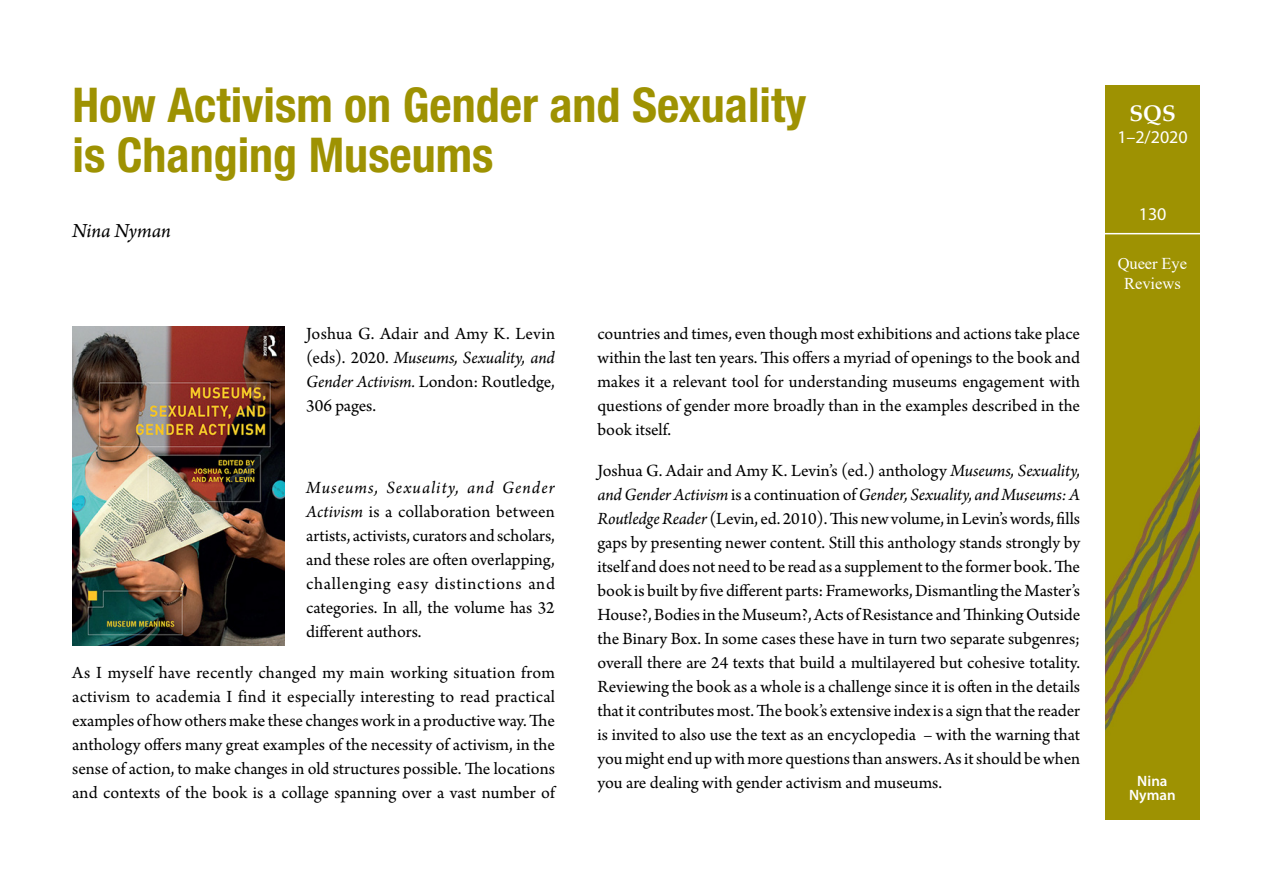
<style>
.page{position:relative;width:1263px;height:893px;background:#fff}
.page>*{position:absolute;margin:0;border:0;box-sizing:border-box;transform-origin:0 0}
.Pääotsikko_uusi_Helv{font:700 condensed 48px "Helvetica Neue";color:#9e9202}
.t1{font:700 22.5px "Palatino Linotype";color:#fff}
.Kirjoittaja{font:italic 21px "Arno Pro";letter-spacing:-.01em;color:#000}
.Leipateksti_enkku-no{font:18px/24px "Arno Pro";color:#000;text-align:justify}
.t2{font:18px "Myriad Pro";color:#fff}
.t3{font:16.5px/19.8px "Times New Roman";letter-spacing:-.005em;color:#fff;text-align:center}
.t4{font:600 15px/13.5px "Myriad Pro";color:#fff;text-align:center}
.s1{font-style:italic}
</style>
<div class="page">
<img style="left:1106px;top:85px;width:93px;height:735px">
<hr style="left:1101px;top:233px;width:104px;height:1px;background:#fff">
<img style="left:73px;top:326px;width:212px;height:319px">
<p class="Pääotsikko_uusi_Helv" style="left:73px;top:76px;width:736px">How Activism on Gender and Sexuality</p>
<p class="Pääotsikko_uusi_Helv" style="left:73px;top:126px;width:423px">is Changing Museums</p>
<p class="Kirjoittaja" style="left:72px;top:219px;width:100px">Nina Nyman</p>
<p class="Leipateksti_enkku-no" style="left:306px;top:322px;width:250px">Joshua G. Adair and Amy K. Levin (eds). 2020. <span class="s1">Museums, Sexuality, and Gender Activism.</span> London: Routledge, 306 pages.</p>
<p class="Leipateksti_enkku-no" style="left:306px;top:476px;width:250px"><span class="s1">Museums, Sexuality, and Gender Activism</span> is a collaboration between artists, activists, curators and scholars, and these roles are often overlapping, challenging easy distinctions and categories. In all, the volume has 32 different authors.</p>
<p class="Leipateksti_enkku-no" style="left:72px;top:661px;width:484px">As I myself have recently changed my main working situation from activism to academia I find it especially interesting to read practical examples of how others make these changes work in a productive way. The anthology offers many great examples of the necessity of activism, in the sense of action, to make changes in old structures possible. The locations and contexts of the book is a collage spanning over a vast number of</p>
<p class="Leipateksti_enkku-no" style="left:597px;top:322px;width:484px">countries and times, even though most exhibitions and actions take place within the last ten years. This offers a myriad of openings to the book and makes it a relevant tool for understanding museums engagement with questions of gender more broadly than in the examples described in the book itself.</p>
<p class="Leipateksti_enkku-no" style="left:597px;top:459px;width:484px">Joshua G. Adair and Amy K. Levin’s (ed.) anthology <span class="s1">Museums, Sexuality, and Gender Activism</span> is a continuation of <span class="s1">Gender, Sexuality, and Museums: A Routledge Reader</span> (Levin, ed. 2010). This new volume, in Levin’s words, fills gaps by presenting newer content. Still this anthology stands strongly by itself and does not need to be read as a supplement to the former book. The book is built by five different parts: Frameworks, Dismantling the Master’s House?, Bodies in the Museum?, Acts of Resistance and Thinking Outside the Binary Box. In some cases these have in turn two separate subgenres; overall there are 24 texts that build a multilayered but cohesive totality.<br>Reviewing the book as a whole is a challenge since it is often in the details that it contributes most. The book’s extensive index is a sign that the reader is invited to also use the text as an encyclopedia – with the warning that you might end up with more questions than answers. As it should be when you are dealing with gender activism and museums.</p>
<p class="t1" style="left:1129px;top:98px;width:48px">SQS</p>
<p class="t2" style="left:1117px;top:127px;width:72px">1–2/2020</p>
<p class="t2" style="left:1139px;top:204px;width:29px">130</p>
<p class="t3" style="left:1118px;top:253px;width:71px">Queer Eye<br>Reviews</p>
<p class="t4" style="left:1129px;top:774px;width:48px">Nina<br>Nyman</p>
</div>
